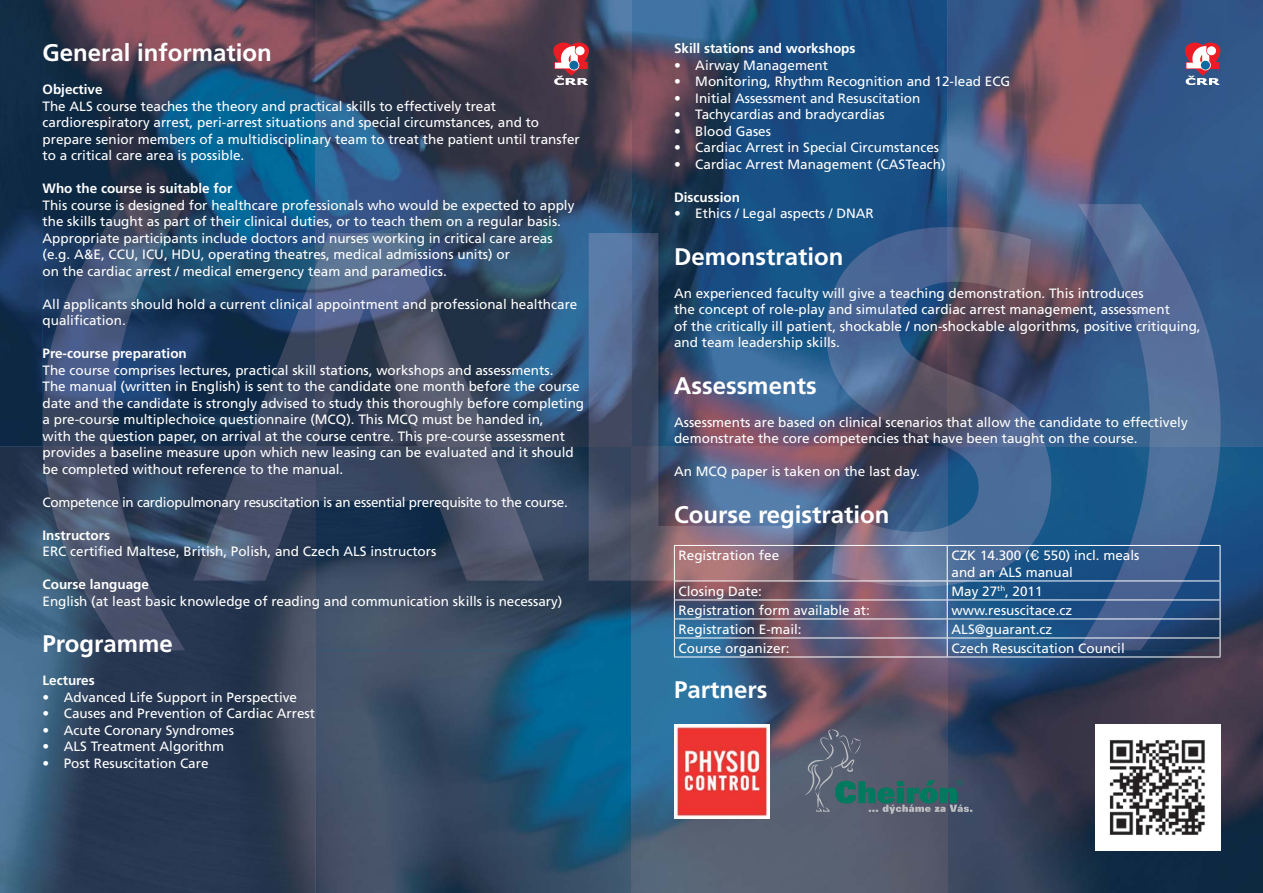
<style>
.page{position:relative;width:1263px;height:893px;background:#fff}
.page>*{position:absolute;margin:0;border:0;box-sizing:border-box;transform-origin:0 0}
.t1{font:700 24px "Frutiger CE";color:#fff}
.t2{font:13.5px/16.5px "Frutiger CE";color:#fff}
.t3{font:700 13.5px "Frutiger CE";color:#fff}
.t4{font:13.5px "Frutiger CE";letter-spacing:-.02em;color:#fff}
.s1{font-family:"Helvetica"}
</style>
<div class="page">
<img style="left:0;top:0;width:316px;height:209px">
<img style="left:0;top:209px;width:42px;height:237px">
<img style="left:316px;top:650px;width:630px;height:243px">
<img style="left:316px;top:0;width:631px;height:204px">
<img style="left:1211px;top:446px;width:52px;height:447px">
<img style="left:946px;top:650px;width:265px;height:243px">
<img style="left:947px;top:0;width:316px;height:446px">
<img style="left:0;top:446px;width:316px;height:447px">
<img style="left:42px;top:204px;width:589px;height:446px">
<img style="left:631px;top:204px;width:590px;height:446px">
<img style="left:316px;top:204px;width:315px;height:28px">
<img style="left:316px;top:232px;width:315px;height:214px">
<img style="left:947px;top:204px;width:274px;height:242px">
<img style="left:42px;top:446px;width:274px;height:204px">
<img style="left:631px;top:628px;width:316px;height:22px">
<img style="left:631px;top:446px;width:316px;height:182px">
<svg style="left:552px;top:42px;width:38px;height:43px"></svg>
<div style="left:569px;top:61px;width:9px;height:9px;background:#0d699e;border-radius:50%"></div>
<hr style="left:674px;top:545px;width:273px;height:1px;background:#fff">
<hr style="left:674px;top:546px;width:1px;height:35px;background:#fff">
<hr style="left:947px;top:545px;width:273px;height:1px;background:#fff">
<hr style="left:947px;top:546px;width:1px;height:35px;background:#fff">
<hr style="left:1220px;top:546px;width:1px;height:35px;background:#fff">
<hr style="left:674px;top:581px;width:273px;height:1px;background:#fff">
<hr style="left:947px;top:581px;width:273px;height:1px;background:#fff">
<hr style="left:674px;top:600px;width:273px;height:1px;background:#fff">
<hr style="left:947px;top:600px;width:273px;height:1px;background:#fff">
<hr style="left:674px;top:619px;width:273px;height:1px;background:#fff">
<hr style="left:947px;top:619px;width:273px;height:1px;background:#fff">
<hr style="left:674px;top:638px;width:273px;height:1px;background:#fff">
<svg style="left:674px;top:581px;width:1px;height:76px"></svg>
<hr style="left:947px;top:638px;width:273px;height:1px;background:#fff">
<svg style="left:947px;top:581px;width:1px;height:76px"></svg>
<svg style="left:1220px;top:581px;width:1px;height:76px"></svg>
<hr style="left:674px;top:657px;width:546px;height:1px;background:#fff">
<svg style="left:805px;top:730px;width:167px;height:84px;background:#4d606e"></svg>
<img style="left:675px;top:724px;width:94px;height:95px">
<img style="left:1095px;top:724px;width:125px;height:126px">
<svg style="left:1184px;top:42px;width:37px;height:43px"></svg>
<div style="left:1201px;top:61px;width:9px;height:9px;background:#0d699e;border-radius:50%"></div>
<h1 class="t1" style="left:43px;top:43px;width:231px">General information</h1>
<p class="t3" style="left:43px;top:84px;width:62px">Objective</p>
<p class="t2" style="left:43px;top:98px;width:539px">The ALS course teaches the theory and practical skills to effectively treat cardiorespiratory arrest, peri-arrest situations and special circumstances, and to prepare senior members of a multidisciplinary team to treat the patient until transfer to a critical care area is possible.</p>
<p class="t3" style="left:43px;top:183px;width:191px">Who the course is suitable for</p>
<p class="t2" style="left:43px;top:197px;width:533px">This course is designed for healthcare professionals who would be expected to apply the skills taught as part of their clinical duties, or to teach them on a regular basis.<br>Appropriate participants include doctors and nurses working in critical care areas (e.g. A&amp;E, CCU, ICU, HDU, operating theatres, medical admissions units) or<br>on the cardiac arrest / medical emergency team and paramedics.</p>
<p class="t2" style="left:43px;top:296px;width:536px">All applicants should hold a current clinical appointment and professional healthcare qualification.</p>
<p class="t3" style="left:43px;top:348px;width:146px">Pre-course preparation</p>
<p class="t2" style="left:43px;top:362px;width:543px">The course comprises lectures, practical skill stations, workshops and assessments.<br>The manual (written in English) is sent to the candidate one month before the course date and the candidate is strongly advised to study this thoroughly before completing a pre-course multiplechoice questionnaire (MCQ). This MCQ must be handed in,<br>with the question paper, on arrival at the course centre. This pre-course assessment provides a baseline measure upon which new leasing can be evaluated and it should be completed without reference to the manual.</p>
<p class="t4" style="left:43px;top:496px;width:527px">Competence in cardiopulmonary resuscitation is an essential prerequisite to the course.</p>
<p class="t3" style="left:43px;top:529px;width:69px">Instructors</p>
<p class="t2" style="left:43px;top:544px;width:395px">ERC certified Maltese, British, Polish, and Czech ALS instructors</p>
<p class="t3" style="left:43px;top:579px;width:108px">Course language</p>
<p class="t2" style="left:43px;top:593px;width:521px">English (at least basic knowledge of reading and communication skills is necessary)</p>
<h1 class="t1" style="left:43px;top:634px;width:132px">Programme</h1>
<p class="t3" style="left:43px;top:675px;width:54px">Lectures</p>
<p class="t2" style="left:43px;top:689px;width:256px">• Advanced Life Support in Perspective</p>
<p class="t2" style="left:43px;top:706px;width:274px">• Causes and Prevention of Cardiac Arrest</p>
<p class="t2" style="left:43px;top:722px;width:193px">• Acute Coronary Syndromes</p>
<p class="t2" style="left:43px;top:739px;width:183px">• ALS Treatment Algorithm</p>
<p class="t2" style="left:43px;top:755px;width:168px">• Post Resuscitation Care</p>
<p class="t3" style="left:674px;top:43px;width:183px">Skill stations and workshops</p>
<p class="t2" style="left:674px;top:57px;width:156px">• Airway Management</p>
<p class="t2" style="left:674px;top:74px;width:338px">• Monitoring, Rhythm Recognition and 12-lead ECG</p>
<p class="t2" style="left:674px;top:90px;width:248px">• Initial Assessment and Resuscitation</p>
<p class="t2" style="left:674px;top:107px;width:212px">• Tachycardias and bradycardias</p>
<p class="t2" style="left:674px;top:123px;width:99px">• Blood Gases</p>
<p class="t2" style="left:674px;top:140px;width:267px">• Cardiac Arrest in Special Circumstances</p>
<p class="t2" style="left:674px;top:156px;width:273px">• Cardiac Arrest Management (CASTeach)</p>
<p class="t3" style="left:674px;top:191px;width:67px">Discussion</p>
<p class="t2" style="left:674px;top:206px;width:201px">• Ethics / Legal aspects / DNAR</p>
<h1 class="t1" style="left:674px;top:246px;width:171px">Demonstration</h1>
<p class="t2" style="left:674px;top:285px;width:528px">An experienced faculty will give a teaching demonstration. This introduces<br>the concept of role-play and simulated cardiac arrest management, assessment<br>of the critically ill patient, shockable / non-shockable algorithms, positive critiquing, and team leadership skills.</p>
<h1 class="t1" style="left:674px;top:375px;width:144px">Assessments</h1>
<p class="t2" style="left:674px;top:414px;width:515px">Assessments are based on clinical scenarios that allow the candidate to effectively demonstrate the core competencies that have been taught on the course.</p>
<p class="t2" style="left:674px;top:464px;width:247px">An MCQ paper is taken on the last day.</p>
<h1 class="t1" style="left:674px;top:504px;width:217px">Course registration</h1>
<p class="t2" style="left:679px;top:548px;width:102px">Registration fee</p>
<p class="t2" style="left:951px;top:548px;width:189px">CZK 14.300 (<span class="s1">€</span> 550) incl. meals and an ALS manual</p>
<p class="t2" style="left:679px;top:583px;width:85px">Closing Date:</p>
<p class="t2" style="left:951px;top:583px;width:93px">May 27<sup>th</sup>, 2011</p>
<p class="t2" style="left:679px;top:602px;width:193px">Registration form available at:</p>
<p class="t2" style="left:951px;top:602px;width:122px">www.resuscitace.cz</p>
<p class="t2" style="left:679px;top:621px;width:125px">Registration E-mail:</p>
<p class="t2" style="left:951px;top:621px;width:102px">ALS@guarant.cz</p>
<p class="t2" style="left:679px;top:640px;width:113px">Course organizer:</p>
<p class="t2" style="left:951px;top:640px;width:175px">Czech Resuscitation Council</p>
<h1 class="t1" style="left:674px;top:679px;width:95px">Partners</h1>
</div>
